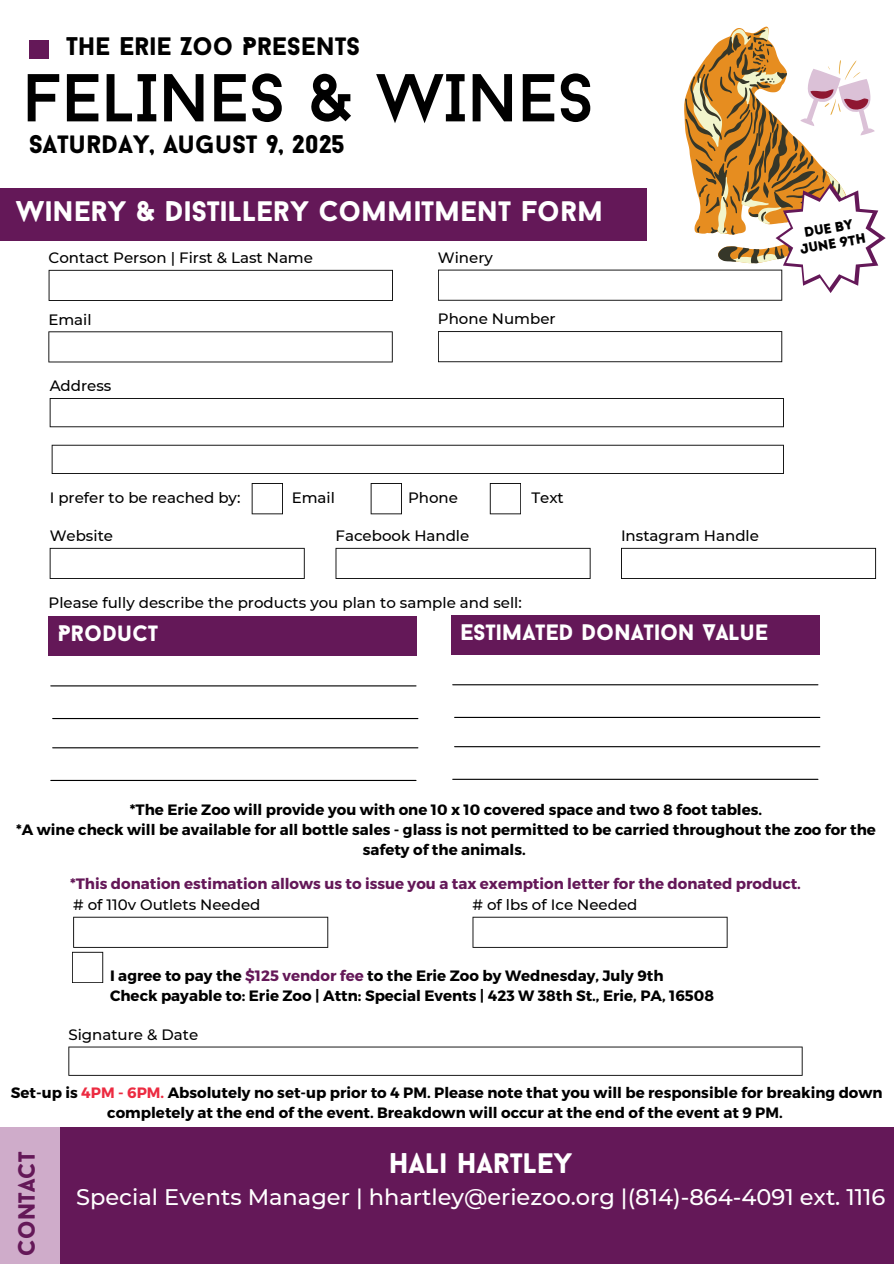
<style>
.page{position:relative;width:894px;height:1264px;background:#fff}
.page>*{position:absolute;margin:0;border:0;box-sizing:border-box;transform-origin:0 0}
.t1{font:67.5px "Baron Neue";color:#000}
.t2{font:900 28.5px "Baron Neue";color:#fff}
.t3{font:900 25.5px "Baron Neue";color:#000}
.t4{font:900 23.7px "Baron Neue";color:#641858}
.t5{font:500 22.5px "Montserrat";color:#fff}
.t6{font:900 22.5px "Baron Neue";color:#fff}
.t7{font:700 15px/20.2px "Montserrat";color:#000;text-align:center}
.t8{font:500 15px "Montserrat";color:#000}
.t9{font:700 15px "Montserrat";color:#641858}
.t10{font:13.8px "Intro Rust Base";color:#000}
.s1{color:#641858}
.s2{color:#ec2b41}
</style>
<div class="page">
<div style="left:0;top:188px;width:646px;height:53px;background:#641858"></div>
<div style="left:29px;top:40px;width:19px;height:19px;background:#641858"></div>
<svg style="left:49px;top:270px;width:344px;height:31px"></svg>
<svg style="left:251px;top:483px;width:32px;height:31px"></svg>
<svg style="left:370px;top:483px;width:32px;height:31px"></svg>
<svg style="left:489px;top:483px;width:32px;height:31px"></svg>
<svg style="left:48px;top:331px;width:344px;height:31px"></svg>
<svg style="left:438px;top:331px;width:344px;height:31px"></svg>
<svg style="left:50px;top:398px;width:733px;height:29px"></svg>
<svg style="left:50px;top:548px;width:254px;height:31px"></svg>
<svg style="left:335px;top:548px;width:255px;height:31px"></svg>
<svg style="left:621px;top:548px;width:254px;height:31px"></svg>
<div style="left:48px;top:616px;width:368px;height:40px;background:#641858"></div>
<div style="left:451px;top:615px;width:368px;height:40px;background:#641858"></div>
<hr style="left:51px;top:685px;width:365px;height:1px;background:#000">
<hr style="left:452px;top:684px;width:365px;height:1px;background:#000">
<hr style="left:53px;top:718px;width:365px;height:1px;background:#000">
<hr style="left:454px;top:717px;width:365px;height:1px;background:#000">
<hr style="left:53px;top:747px;width:365px;height:1px;background:#000">
<hr style="left:454px;top:746px;width:365px;height:1px;background:#000">
<hr style="left:51px;top:780px;width:365px;height:1px;background:#000">
<hr style="left:452px;top:778px;width:365px;height:2px;background:#000">
<svg style="left:52px;top:445px;width:731px;height:29px"></svg>
<svg style="left:68px;top:1046px;width:734px;height:29px"></svg>
<svg style="left:72px;top:916px;width:256px;height:67px"></svg>
<svg style="left:472px;top:916px;width:255px;height:31px"></svg>
<svg style="left:438px;top:27px;width:447px;height:274px"></svg>
<div style="left:0;top:1127px;width:893px;height:136px;background:#641858"></div>
<div style="left:0;top:1127px;width:59px;height:136px;background:#cfacca"></div>
<h3 class="t3" style="left:67px;top:36px;width:295px">THE ERIE ZOO PRESENTS</h3>
<p class="t1" style="left:22px;top:71px;width:572px">FELINES &amp; WINES</p>
<h5 class="t3" style="left:29px;top:134px;width:317px">SATURDAY, AUGUST 9, 2025</h5>
<p class="t2" style="left:16px;top:200px;width:589px">WINERY &amp; DISTILLERY COMMITMENT FORM</p>
<h3 class="t8" style="left:49px;top:249px;width:266px">Contact Person | First &amp; Last Name</h3>
<h5 class="t8" style="left:438px;top:249px;width:56px">Winery</h5>
<h5 class="t8" style="left:48px;top:310px;width:45px">Email</h5>
<h5 class="t8" style="left:438px;top:310px;width:119px">Phone Number</h5>
<h5 class="t8" style="left:50px;top:377px;width:63px">Address</h5>
<p class="t10" style="left:802px;top:224px;width:50px;rotate:-10deg">DUE by</p>
<p class="t10" style="left:798px;top:241px;width:68px;rotate:-10deg">June 9th</p>
<h1 class="t8" style="left:50px;top:488px;width:192px">I prefer to be reached by:</h1>
<h5 class="t8" style="left:50px;top:526px;width:65px">Website</h5>
<p class="t8" style="left:291px;top:489px;width:45px">Email</p>
<p class="t8" style="left:408px;top:489px;width:51px">Phone</p>
<h2 class="t8" style="left:531px;top:489px;width:34px">Text</h2>
<h5 class="t8" style="left:335px;top:526px;width:135px">Facebook Handle</h5>
<h5 class="t8" style="left:620px;top:526px;width:139px">Instagram Handle</h5>
<h5 class="t8" style="left:49px;top:593px;width:474px">Please fully describe the products you plan to sample and sell:</h5>
<h5 class="t6" style="left:58px;top:624px;width:102px">PRODUCT</h5>
<h5 class="t6" style="left:460px;top:623px;width:309px">ESTIMATED DONATION VALUE</h5>
<p class="t7" style="left:16px;top:798px;width:861px">*The Erie Zoo will provide you with one 10 x 10 covered space and two 8 foot tables.<br>*A wine check will be available for all bottle sales - glass is not permitted to be carried throughout the zoo for the safety of the animals.</p>
<h4 class="t9" style="left:70px;top:874px;width:732px">*This donation estimation allows us to issue you a tax exemption letter for the donated product.</h4>
<p class="t8" style="left:73px;top:895px;width:189px"># of 110v Outlets Needed</p>
<p class="t8" style="left:472px;top:895px;width:166px"># of lbs of Ice Needed</p>
<h5 class="t7" style="left:110px;top:964px;width:605px;text-align:left">I agree to pay the <span class="s1">$125 vendor fee</span> to the Erie Zoo by Wednesday, July 9th<br>Check payable to: Erie Zoo | Attn: Special Events | 423 W 38th St., Erie, PA, 16508</h5>
<h4 class="t8" style="left:68px;top:1025px;width:131px">Signature &amp; Date</h4>
<h5 class="t7" style="left:11px;top:1081px;width:873px">Set-up is <span class="s2">4PM - 6PM.</span> Absolutely no set-up prior to 4 PM. Please note that you will be responsible for breaking down completely at the end of the event. Breakdown will occur at the end of the event at 9 PM.</h5>
<p class="t4" style="left:17px;top:1255px;width:106px;rotate:-90deg">CONTACT</p>
<p class="t2" style="left:389px;top:1151px;width:185px">HALI HARTLEY</p>
<p class="t5" style="left:76px;top:1183px;width:810px">Special Events Manager | hhartley@eriezoo.org |(814)-864-4091 ext. 1116</p>
</div>
